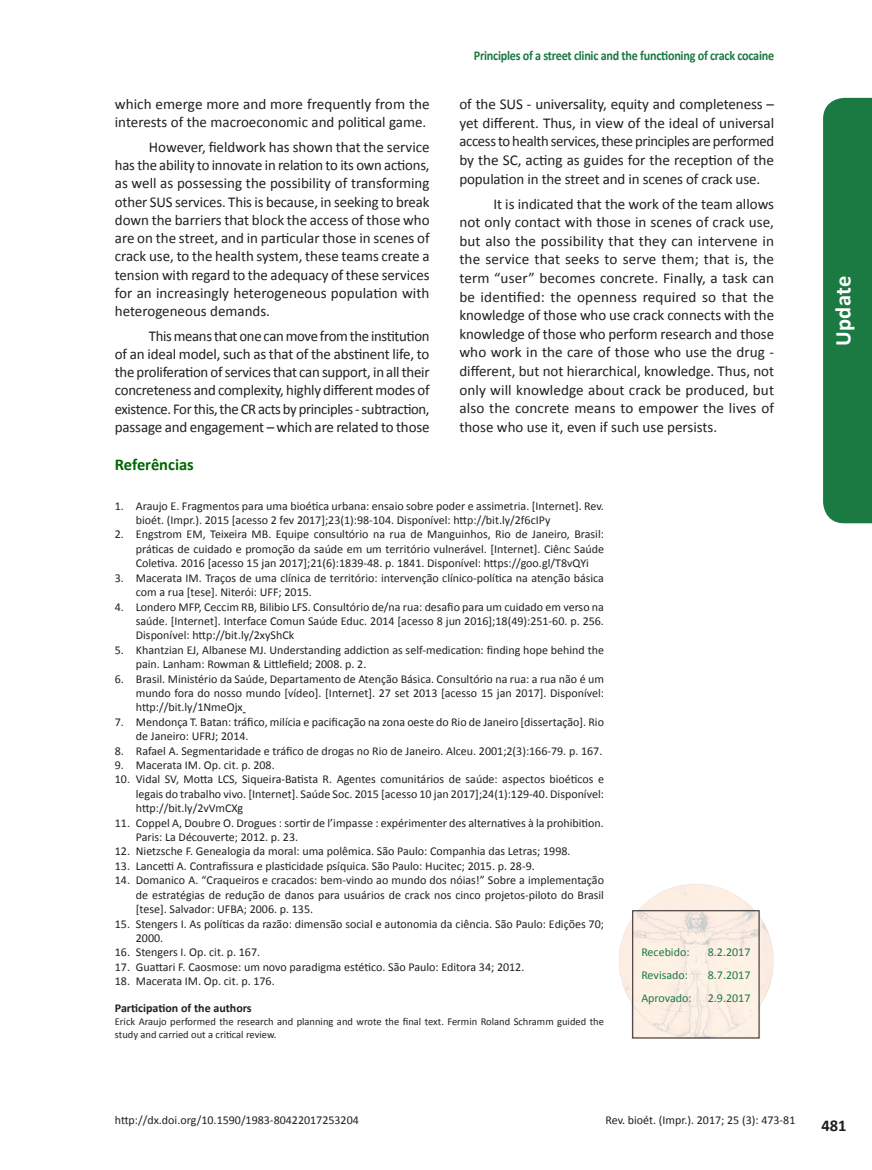
<style>
.page{position:relative;width:872px;height:1170px;background:#fff}
.page>*{position:absolute;margin:0;border:0;box-sizing:border-box;transform-origin:0 0}
.t1{font:700 22.5px "Calibri";letter-spacing:.02em;color:#fff}
.Subtitulo{font:700 16.5px "Calibri";color:#060}
.t2{font:700 16.5px "Calibri";color:#231f20}
.TEXTO{font:15px/18.6px "Calibri";color:#231f20;text-align:justify}
.t3{font:700 13.5px "Calibri";letter-spacing:-.02em;color:#1b7942;scale:.9 1}
.Referencias{font:12px/14.4px "Calibri";color:#231f20}
.t4{font:12px "Calibri";color:#1b7942}
.titulo_participacao{font:700 12px "Calibri";color:#231f20}
.texto_participacao_d{font:10.5px/12.6px "Calibri";color:#231f20}
</style>
<div class="page">
<img style="left:619px;top:884px;width:155px;height:154px">
<div style="left:632px;top:910px;width:127px;height:127px;border:1px solid #231f20"></div>
<div style="left:823px;top:98px;width:49px;height:425px;background:#1b7942"></div>
<p class="TEXTO" style="left:115px;top:95px;width:316px;line-height:18.1px">which emerge more and more frequently from the interests of the macroeconomic and political game.</p>
<p class="TEXTO" style="left:115px;top:138px;width:316px;line-height:18.1px;text-indent:34px">However, fieldwork has shown that the service has the ability to innovate in relation to its own actions, as well as possessing the possibility of transforming other SUS services. This is because, in seeking to break down the barriers that block the access of those who are on the street, and in particular those in scenes of crack use, to the health system, these teams create a tension with regard to the adequacy of these services for an increasingly heterogeneous population with heterogeneous demands.</p>
<p class="TEXTO" style="left:115px;top:326px;width:316px;line-height:18.1px;text-indent:34px">This means that one can move from the institution of an ideal model, such as that of the abstinent life, to the proliferation of services that can support, in all their concreteness and complexity, highly different modes of existence. For this, the CR acts by principles - subtraction, passage and engagement – which are related to those</p>
<p class="t3" style="left:474px;top:46px;width:335px">Principles of a street clinic and the functioning of crack cocaine</p>
<p class="TEXTO" style="left:459px;top:95px;width:316px">of the SUS - universality, equity and completeness – yet different. Thus, in view of the ideal of universal access to health services, these principles are performed by the SC, acting as guides for the reception of the population in the street and in scenes of crack use.</p>
<p class="TEXTO" style="left:459px;top:194px;width:316px;text-indent:34px">It is indicated that the work of the team allows not only contact with those in scenes of crack use, but also the possibility that they can intervene in the service that seeks to serve them; that is, the term “user” becomes concrete. Finally, a task can be identified: the openness required so that the knowledge of those who use crack connects with the knowledge of those who perform research and those who work in the care of those who use the drug - different, but not hierarchical, knowledge. Thus, not only will knowledge about crack be produced, but also the concrete means to empower the lives of those who use it, even if such use persists.</p>
<p class="Subtitulo" style="left:115px;top:452px;width:81px">Referências</p>
<p class="Referencias" style="left:136px;top:498px;width:469px;text-indent:-21px">1. Araujo E. Fragmentos para uma bioética urbana: ensaio sobre poder e assimetria. [Internet]. Rev. bioét. (Impr.). 2015 [acesso 2 fev 2017];23(1):98-104. Disponível: http://bit.ly/2f6cIPy</p>
<p class="Referencias" style="left:136px;top:527px;width:469px;text-align:justify;text-indent:-21px">2. Engstrom EM, Teixeira MB. Equipe consultório na rua de Manguinhos, Rio de Janeiro, Brasil: práticas de cuidado e promoção da saúde em um território vulnerável. [Internet]. Ciênc Saúde Coletiva. 2016 [acesso 15 jan 2017];21(6):1839-48. p. 1841. Disponível: https://goo.gl/T8vQYi</p>
<p class="Referencias" style="left:136px;top:570px;width:469px;text-indent:-21px">3. Macerata IM. Traços de uma clínica de território: intervenção clínico-política na atenção básica com a rua [tese]. Niterói: UFF; 2015.</p>
<p class="Referencias" style="left:136px;top:599px;width:469px;text-align:justify;text-indent:-21px">4. Londero MFP, Ceccim RB, Bilibio LFS. Consultório de/na rua: desafio para um cuidado em verso na saúde. [Internet]. Interface Comun Saúde Educ. 2014 [acesso 8 jun 2016];18(49):251-60. p. 256.<br>Disponível: http://bit.ly/2xyShCk</p>
<p class="Referencias" style="left:136px;top:642px;width:469px;text-indent:-21px">5. Khantzian EJ, Albanese MJ. Understanding addiction as self-medication: finding hope behind the pain. Lanham: Rowman &amp; Littlefield; 2008. p. 2.</p>
<p class="Referencias" style="left:136px;top:671px;width:469px;text-align:justify;text-indent:-21px">6. Brasil. Ministério da Saúde, Departamento de Atenção Básica. Consultório na rua: a rua não é um mundo fora do nosso mundo [vídeo]. [Internet]. 27 set 2013 [acesso 15 jan 2017]. Disponível: http://bit.ly/1NmeOjx</p>
<p class="Referencias" style="left:136px;top:714px;width:469px;text-indent:-21px">7. Mendonça T. Batan: tráfico, milícia e pacificação na zona oeste do Rio de Janeiro [dissertação]. Rio de Janeiro: UFRJ; 2014.</p>
<p class="Referencias" style="left:115px;top:743px;width:489px">8. Rafael A. Segmentaridade e tráfico de drogas no Rio de Janeiro. Alceu. 2001;2(3):166-79. p. 167.</p>
<p class="Referencias" style="left:115px;top:757px;width:161px">9. Macerata IM. Op. cit. p. 208.</p>
<p class="Referencias" style="left:136px;top:772px;width:469px;text-align:justify;text-indent:-21px">10. Vidal SV, Motta LCS, Siqueira-Batista R. Agentes comunitários de saúde: aspectos bioéticos e legais do trabalho vivo. [Internet]. Saúde Soc. 2015 [acesso 10 jan 2017];24(1):129-40. Disponível: http://bit.ly/2vVmCXg</p>
<p class="Referencias" style="left:136px;top:815px;width:469px;text-indent:-21px">11. Coppel A, Doubre O. Drogues : sortir de l’impasse : expérimenter des alternatives à la prohibition.<br>Paris: La Découverte; 2012. p. 23.</p>
<p class="Referencias" style="left:115px;top:844px;width:457px">12. Nietzsche F. Genealogia da moral: uma polêmica. São Paulo: Companhia das Letras; 1998.</p>
<p class="Referencias" style="left:115px;top:858px;width:421px">13. Lancetti A. Contrafissura e plasticidade psíquica. São Paulo: Hucitec; 2015. p. 28-9.</p>
<p class="Referencias" style="left:136px;top:873px;width:469px;text-align:justify;text-indent:-21px">14. Domanico A. “Craqueiros e cracados: bem-vindo ao mundo dos nóias!” Sobre a implementação de estratégias de redução de danos para usuários de crack nos cinco projetos-piloto do Brasil [tese]. Salvador: UFBA; 2006. p. 135.</p>
<p class="Referencias" style="left:136px;top:916px;width:469px;text-indent:-21px">15. Stengers I. As políticas da razão: dimensão social e autonomia da ciência. São Paulo: Edições 70;<br>2000.</p>
<p class="Referencias" style="left:115px;top:945px;width:147px">16. Stengers I. Op. cit. p. 167.</p>
<p class="Referencias" style="left:115px;top:959px;width:411px">17. Guattari F. Caosmose: um novo paradigma estético. São Paulo: Editora 34; 2012.</p>
<p class="Referencias" style="left:115px;top:973px;width:161px">18. Macerata IM. Op. cit. p. 176.</p>
<p class="titulo_participacao" style="left:115px;top:999px;width:138px">Participation of the authors</p>
<p class="texto_participacao_d" style="left:115px;top:1015px;width:490px">Erick Araujo performed the research and planning and wrote the final text. Fermin Roland Schramm guided the study and carried out a critical review.</p>
<p class="t4" style="left:641px;top:944px;width:50px">Recebido:</p>
<p class="t4" style="left:708px;top:944px;width:44px">8.2.2017</p>
<p class="t4" style="left:641px;top:967px;width:48px">Revisado:</p>
<p class="t4" style="left:708px;top:967px;width:44px">8.7.2017</p>
<p class="t4" style="left:641px;top:990px;width:52px">Aprovado:</p>
<p class="t4" style="left:708px;top:990px;width:44px">2.9.2017</p>
<h1 class="t1" style="left:827px;top:346px;width:72px;rotate:-90deg">Update</h1>
<p class="Referencias" style="left:115px;top:1113px;width:245px">http://dx.doi.org/10.1590/1983-80422017253204</p>
<p class="Referencias" style="left:605px;top:1113px;width:191px">Rev. bioét. (Impr.). 2017; 25 (3): 473-81</p>
<h2 class="t2" style="left:821px;top:1113px;width:27px">481</h2>
</div>
